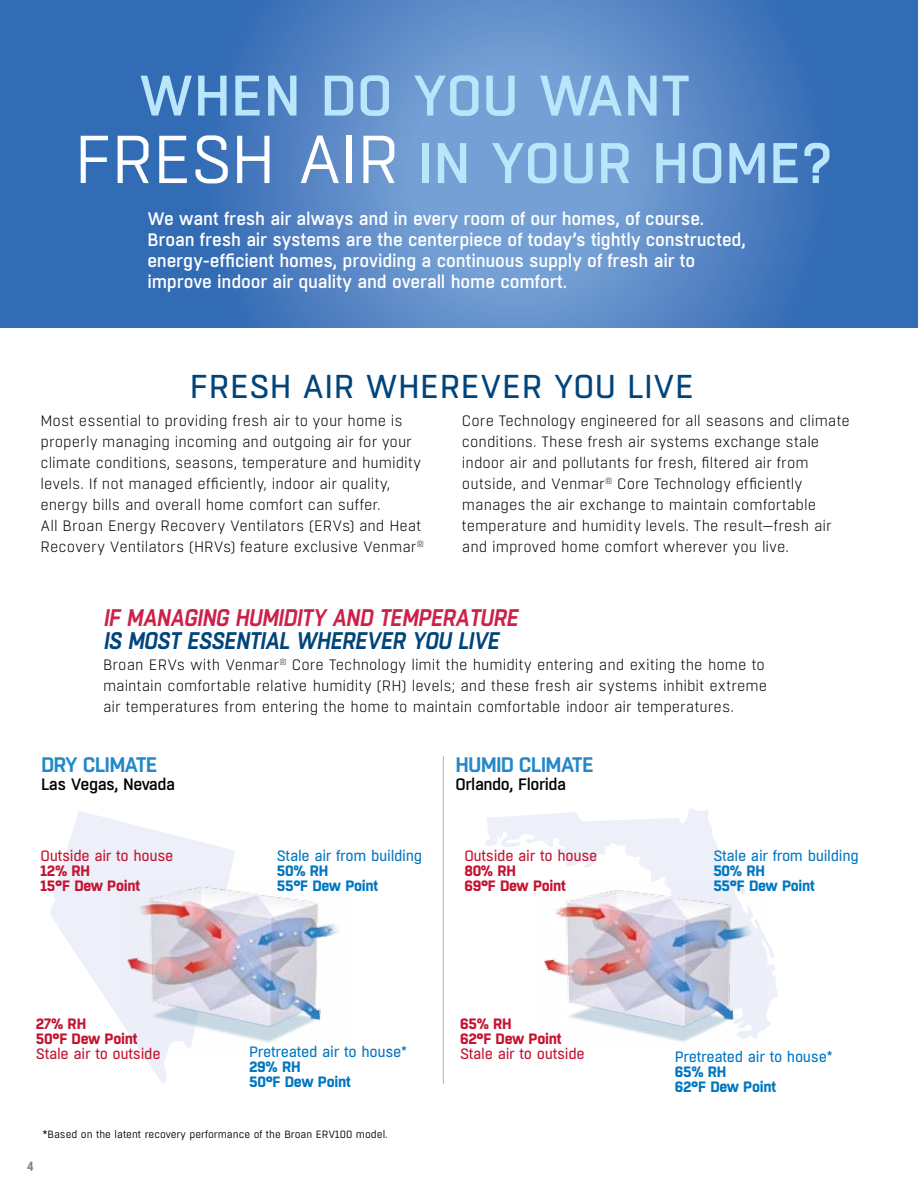
<style>
.page{position:relative;width:918px;height:1188px;background:#fff}
.page>*{position:absolute;margin:0;border:0;box-sizing:border-box;transform-origin:0 0}
.t1{font:500 57px/67.5px "Boxed";color:#b9e6fa}
.t2{font:33px "Boxed";letter-spacing:.01em;color:#00447c}
.t3{font:italic 600 24px "Boxed";letter-spacing:-.025em;color:#cc224a}
.t4{font:italic 600 24px "Boxed";letter-spacing:-.025em;color:#00447c}
.t5{font:600 21px "Boxed";letter-spacing:-.04em;color:#2288c9}
.t6{font:500 18px/21px "Boxed";letter-spacing:-.01em;color:#fff}
.t7{font:500 16.5px "Boxed";letter-spacing:-.03em;color:#000}
.t8{font:300 15px/21px "Boxed";color:#000}
.t9{font:15px/15px "Boxed";letter-spacing:-.02em;color:#0076c0}
.t10{font:15px "Boxed";letter-spacing:-.02em;color:#c41230}
.t11{font:700 15px/15px "Boxed";letter-spacing:-.02em;color:#c41230}
.t12{font:700 15px/15px "Boxed";letter-spacing:-.02em;color:#0076c0}
.t13{font:600 13.5px "Boxed";color:#808285;scale:.9 1}
.t14{font:10.5px "Boxed";color:#000}
.s1{font-weight:400;font-size:67.5px;color:#fff}
.s2{font-size:12px}
.s3{font-weight:700}
</style>
<div class="page">
<svg style="left:485px;top:809px;width:293px;height:219px"></svg>
<svg style="left:50px;top:811px;width:185px;height:272px"></svg>
<svg style="left:0;top:0;width:918px;height:327px;background:#4d7fc1"></svg>
<img style="left:119px;top:878px;width:220px;height:176px">
<img style="left:536px;top:882px;width:230px;height:160px">
<hr style="left:443px;top:756px;width:1px;height:328px;background:#abb4bc">
<h1 class="t1" style="left:74px;top:64px;width:760px;text-indent:64px">WHEN DO YOU WANT<br><span class="s1">FRESH AIR</span> IN YOUR HOME?</h1>
<p class="t6" style="left:147px;top:209px;width:600px">We want fresh air always and in every room of our homes, of course.<br>Broan fresh air systems are the centerpiece of today’s tightly constructed, energy-efficient homes, providing a continuous supply of fresh air to improve indoor air quality and overall home comfort.</p>
<h2 class="t2" style="left:190px;top:366px;width:506px">FRESH AIR WHEREVER YOU LIVE</h2>
<p class="t8" style="left:40px;top:410px;width:385px">Most essential to providing fresh air to your home is properly managing incoming and outgoing air for your climate conditions, seasons, temperature and humidity levels. If not managed efficiently, indoor air quality, energy bills and overall home comfort can suffer.<br>All Broan Energy Recovery Ventilators (ERVs) and Heat Recovery Ventilators (HRVs) feature exclusive Venmar<sup>®</sup></p>
<p class="t8" style="left:462px;top:410px;width:389px">Core Technology engineered for all seasons and climate conditions. These fresh air systems exchange stale indoor air and pollutants for fresh, filtered air from outside, and Venmar<sup>®</sup> Core Technology efficiently manages the air exchange to maintain comfortable temperature and humidity levels. The result—fresh air and improved home comfort wherever you live.</p>
<h3 class="t3" style="left:103px;top:602px;width:417px">IF MANAGING HUMIDITY AND TEMPERATURE</h3>
<h3 class="t4" style="left:103px;top:624px;width:398px">IS MOST ESSENTIAL WHEREVER YOU LIVE</h3>
<p class="t8" style="left:103px;top:654px;width:666px">Broan ERVs with Venmar<sup>®</sup> Core Technology limit the humidity entering and exiting the home to maintain comfortable relative humidity (RH) levels; and these fresh air systems inhibit extreme air temperatures from entering the home to maintain comfortable indoor air temperatures.</p>
<h3 class="t5" style="left:41px;top:750px;width:118px">DRY CLIMATE</h3>
<p class="t7" style="left:41px;top:773px;width:136px">Las Vegas, Nevada</p>
<p class="t10" style="left:40px;top:847px;width:135px">Outside air to house</p>
<p class="t11" style="left:40px;top:864px;width:101px">12% RH<br>15°F Dew Point</p>
<p class="t9" style="left:277px;top:849px;width:147px">Stale air from building</p>
<p class="t12" style="left:277px;top:864px;width:103px">50% RH<br>55°F Dew Point</p>
<h3 class="t5" style="left:456px;top:750px;width:140px">HUMID CLIMATE</h3>
<p class="t7" style="left:456px;top:773px;width:112px">Orlando, Florida</p>
<p class="t10" style="left:464px;top:847px;width:135px">Outside air to house</p>
<p class="t11" style="left:464px;top:864px;width:103px">80% RH<br>69°F Dew Point</p>
<p class="t9" style="left:713px;top:849px;width:147px">Stale air from building</p>
<p class="t12" style="left:713px;top:864px;width:103px">50% RH<br>55°F Dew Point</p>
<p class="t11" style="left:36px;top:1017px;width:103px">27% RH<br>50°F Dew Point</p>
<p class="t10" style="left:36px;top:1044px;width:126px">Stale air to outside</p>
<p class="t9" style="left:249px;top:1045px;width:159px">Pretreated air to house<span class="s2">*<br></span><span class="s3">29% RH<br>50°F Dew Point</span></p>
<p class="t13" style="left:27px;top:1158px;width:9px">4</p>
<p class="t14" style="left:42px;top:1128px;width:347px">*Based on the latent recovery performance of the Broan ERV100 model.</p>
<p class="t11" style="left:460px;top:1017px;width:103px">65% RH<br>62°F Dew Point</p>
<p class="t10" style="left:460px;top:1044px;width:126px">Stale air to outside</p>
<p class="t9" style="left:675px;top:1049px;width:159px">Pretreated air to house<span class="s2">*<br></span><span class="s3">65% RH<br>62°F Dew Point</span></p>
</div>
